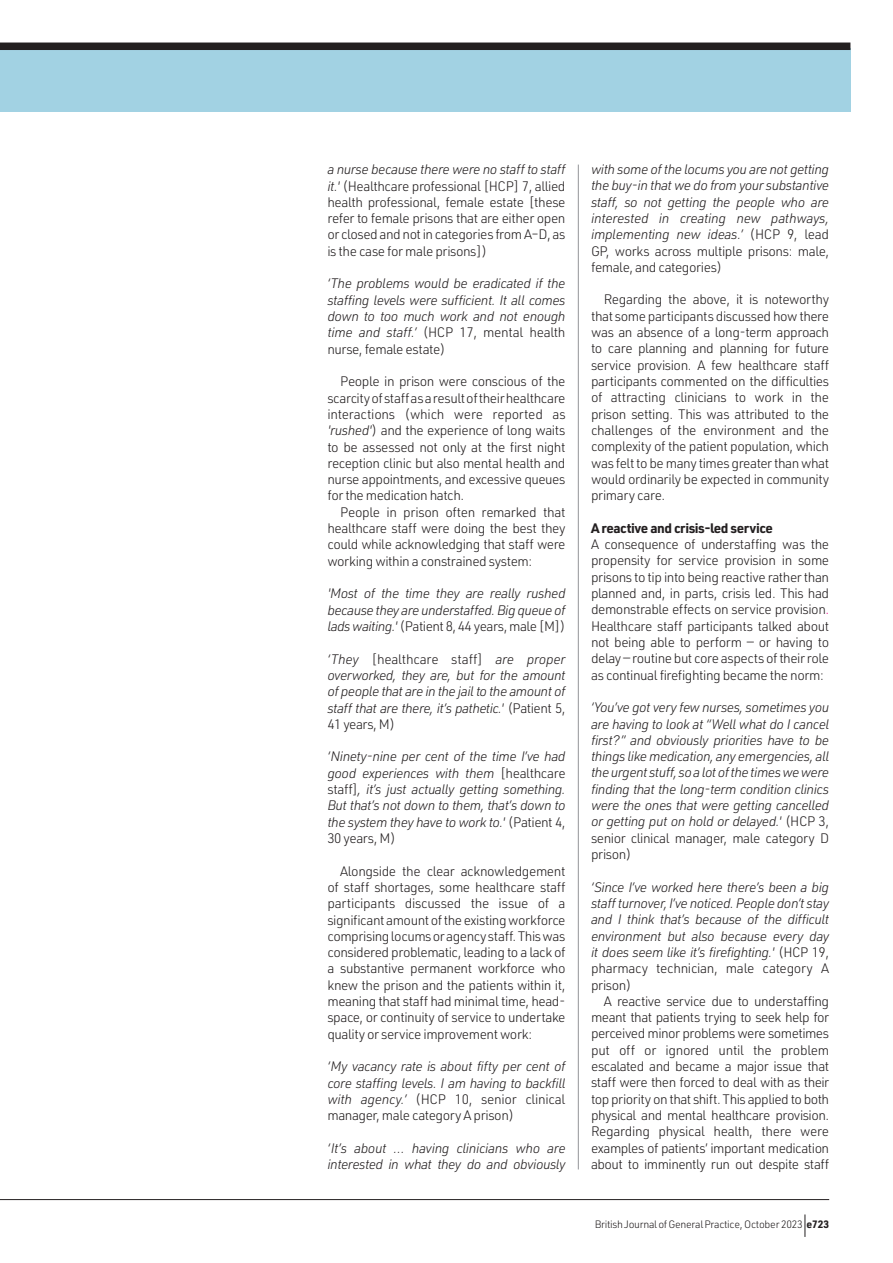
<style>
.page{position:relative;width:893px;height:1263px;background:#fff}
.page>*{position:absolute;margin:0;border:0;box-sizing:border-box;transform-origin:0 0}
.t1{font:300 13.5px/16.4px "URWDIN";letter-spacing:-.035em;color:#231f20;text-align:justify}
.t2{font:italic 300 13.5px/16.4px "URWDIN";letter-spacing:-.035em;color:#231f20;text-align:justify}
.t3{font:700 13.5px "URWDIN";letter-spacing:-.035em;color:#231f20}
.t4{font:300 10.5px "URWDIN";letter-spacing:-.025em;color:#231f20}
.s1{font-style:italic}
.s2{font-style:normal}
.s3{color:#ed028c}
.s4{font-weight:700}
</style>
<div class="page">
<div style="left:0;top:48px;width:850px;height:64px;background:#a2d2e3"></div>
<div style="left:0;top:43px;width:850px;height:7px;background:#231f20"></div>
<hr style="left:578px;top:165px;width:1px;height:1004px;background:#939598">
<hr style="left:0;top:1199px;width:829px;height:1px;background:#231f20">
<svg style="left:805px;top:1214px;width:1px;height:23px"></svg>
<p class="t1" style="left:327px;top:161px;width:240px"><span class="s1">a nurse because there were no staff to staff it.'</span> (Healthcare professional [HCP] 7, allied health professional, female estate [these refer to female prisons that are either open or closed and not in categories from A–D, as is the case for male prisons])</p>
<p class="t2" style="left:327px;top:275px;width:240px">‘ The problems would be eradicated if the staffing levels were sufficient. It all comes down to too much work and not enough time and staff.’ <span class="s2">(HCP 17, mental health nurse, female estate)</span></p>
<p class="t1" style="left:327px;top:373px;width:240px;text-indent:13px">People in prison were conscious of the scarcity of staff as a result of their healthcare interactions (which were reported as <span class="s1">'rushed'</span>) and the experience of long waits to be assessed not only at the first night reception clinic but also mental health and nurse appointments, and excessive queues for the medication hatch.</p>
<p class="t1" style="left:327px;top:503px;width:240px;text-indent:13px">People in prison often remarked that healthcare staff were doing the best they could while acknowledging that staff were working within a constrained system:</p>
<p class="t2" style="left:327px;top:585px;width:240px">'Most of the time they are really rushed because they are understaffed. Big queue of lads waiting.' <span class="s2">(Patient 8, 44 years, male [M])</span></p>
<p class="t2" style="left:327px;top:650px;width:240px">‘ They <span class="s2">[healthcare staff]</span> are proper overworked, they are, but for the amount of people that are in the jail to the amount of staff that are there, it’s pathetic.' <span class="s2">(Patient 5, 41 years, M)</span></p>
<p class="t2" style="left:327px;top:748px;width:240px">‘ Ninety-nine per cent of the time I’ve had good experiences with them <span class="s2">[healthcare staff]</span>, it’s just actually getting something.<br>But that’s not down to them, that’s down to the system they have to work to.' <span class="s2">(Patient 4, 30 years, M)</span></p>
<p class="t1" style="left:327px;top:862px;width:240px;text-indent:13px">Alongside the clear acknowledgement of staff shortages, some healthcare staff participants discussed the issue of a significant amount of the existing workforce comprising locums or agency staff. This was considered problematic, leading to a lack of a substantive permanent workforce who knew the prison and the patients within it, meaning that staff had minimal time, head&shy;space, or continuity of service to undertake quality or service improvement work:</p>
<p class="t2" style="left:327px;top:1058px;width:240px">‘ My vacancy rate is about fifty per cent of core staffing levels. I am having to backfill with agency.’ <span class="s2">(HCP 10, senior clinical manager, male category A prison)</span></p>
<p class="t2" style="left:327px;top:1139px;width:240px">‘ It’s about … having clinicians who are interested in what they do and obviously</p>
<p class="t2" style="left:591px;top:161px;width:240px">with some of the locums you are not getting the buy-in that we do from your substantive staff, so not getting the people who are interested in creating new pathways, implementing new ideas.’ <span class="s2">(HCP 9, lead GP, works across multiple prisons: male, female, and categories)</span></p>
<p class="t1" style="left:591px;top:291px;width:240px;text-indent:13px">Regarding the above, it is noteworthy that some participants discussed how there was an absence of a long-term approach to care planning and planning for future service provision. A few healthcare staff participants commented on the difficulties of attracting clinicians to work in the prison setting. This was attributed to the challenges of the environment and the complexity of the patient population, which was felt to be many times greater than what would ordinarily be expected in community primary care.</p>
<p class="t3" style="left:591px;top:519px;width:183px">A reactive and crisis-led service</p>
<p class="t1" style="left:591px;top:536px;width:240px">A consequence of understaffing was the propensity for service provision in some prisons to tip into being reactive rather than planned and, in parts, crisis led. This had demonstrable effects on service provision<span class="s3">.<br></span>Healthcare staff participants talked about not being able to perform — or having to delay — routine but core aspects of their role as continual firefighting became the norm:</p>
<p class="t2" style="left:591px;top:699px;width:240px">‘ You’ve got very few nurses, sometimes you are having to look at “ Well what do I cancel first? ” and obviously priorities have to be things like medication, any emergencies, all the urgent stuff, so a lot of the times we were finding that the long-term condition clinics were the ones that were getting cancelled or getting put on hold or delayed.' <span class="s2">(HCP 3, senior clinical manager, male category D prison)</span></p>
<p class="t2" style="left:591px;top:878px;width:240px">‘ Since I’ve worked here there’s been a big staff turnover, I’ve noticed. People don’t stay and I think that’s because of the difficult environment but also because every day it does seem like it’s firefighting.' <span class="s2">(HCP 19, pharmacy technician, male category A prison)</span></p>
<p class="t1" style="left:591px;top:992px;width:240px;text-indent:13px">A reactive service due to understaffing meant that patients trying to seek help for perceived minor problems were sometimes put off or ignored until the problem escalated and became a major issue that staff were then forced to deal with as their top priority on that shift. This applied to both physical and mental healthcare provision.<br>Regarding physical health, there were examples of patients’ important medication about to imminently run out despite staff</p>
<p class="t4" style="left:595px;top:1217px;width:236px">BritishJournalofGeneralPractice, October 2023 <span class="s4">e723</span></p>
</div>
